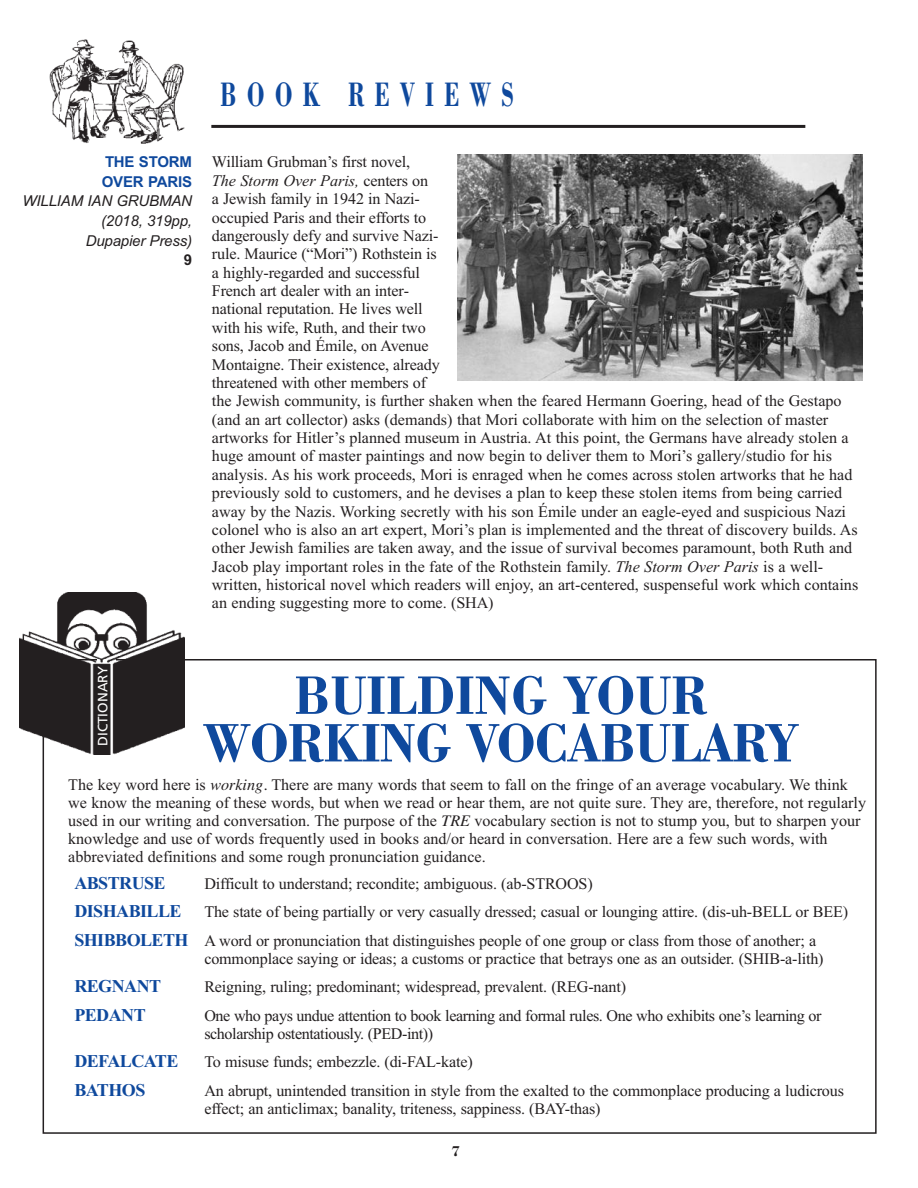
<style>
.page{position:relative;width:918px;height:1188px;background:#fff}
.page>*{position:absolute;margin:0;border:0;box-sizing:border-box;transform-origin:0 0}
.t1{font:700 57.45px/47.5px "Bodoni BT";letter-spacing:-.03em;color:#0f499d;text-align:center;scale:.9 1}
.t2{font:700 36px "Bodoni BT";letter-spacing:.425em;color:#0f499d;scale:.65 1}
.t3{font:700 18px "Times New Roman";letter-spacing:-.03em;color:#0f499d}
.t4{font:16.2px/18.3px "Times New Roman";color:#231f20}
.t5{font:16.2px/18px "Times New Roman";letter-spacing:-.025em;color:#231f20}
.t6{font:italic 15px/19.6px "Arial";letter-spacing:-.01em;color:#231f20;text-align:right}
.t7{font:700 15px/19.6px "Arial";letter-spacing:-.01em;color:#0f499d}
.t8{font:700 15px "Bodoni BT";color:#231f20}
.t9{font:700 15px "Arial";color:#231f20}
.t10{font:13.5px "Frutiger";color:#fff}
.s1{font-style:italic}
.s2{font-family:"Times";font-style:italic}
.s3{font-weight:700;font-size:18px;color:#0f499d}
</style>
<div class="page">
<img style="left:19px;top:592px;width:166px;height:162px">
<img style="left:458px;top:155px;width:405px;height:226px">
<img style="left:49px;top:39px;width:136px;height:105px">
<hr style="left:211px;top:125px;width:594px;height:3px;background:#231f20">
<h2 class="t2" style="left:220px;top:83px;width:453px">BOOK REVIEWS</h2>
<p class="t7" style="left:102px;top:152px;width:92px">THE STORM<br>OVER PARIS</p>
<p class="t6" style="left:23px;top:191px;width:171px">WILLIAM IAN GRUBMAN (2018, 319pp,<br>Dupapier Press)</p>
<p class="t9" style="left:184px;top:251px;width:10px">9</p>
<p class="t4" style="left:212px;top:153px;width:648px">William Grubman’s first novel,<br><span class="s1">The Storm Over Paris,</span> centers on<br>a Jewish family in 1942 in Nazi-<br>occupied Paris and their efforts to<br>dangerously defy and survive Nazi-<br>rule. Maurice (“Mori”) Rothstein is<br>a highly-regarded and successful<br>French art dealer with an inter-<br>national reputation. He lives well<br>with his wife, Ruth, and their two<br>sons, Jacob and Émile, on Avenue<br>Montaigne. Their existence, already<br>threatened with other members of<br>the Jewish community, is further shaken when the feared Hermann Goering, head of the Gestapo (and an art collector) asks (demands) that Mori collaborate with him on the selection of master artworks for Hitler’s planned museum in Austria. At this point, the Germans have already stolen a huge amount of master paintings and now begin to deliver them to Mori’s gallery/studio for his analysis. As his work proceeds, Mori is enraged when he comes across stolen artworks that he had previously sold to customers, and he devises a plan to keep these stolen items from being carried away by the Nazis. Working secretly with his son Émile under an eagle-eyed and suspicious Nazi colonel who is also an art expert, Mori’s plan is implemented and the threat of discovery builds. As other Jewish families are taken away, and the issue of survival becomes paramount, both Ruth and Jacob play important roles in the fate of the Rothstein family. <span class="s1">The Storm Over Paris</span> is a well&shy;written, historical novel which readers will enjoy, an art-centered, suspenseful work which contains an ending suggesting more to come. (SHA)</p>
<p class="t10" style="left:97px;top:746px;width:82px;rotate:-90deg">DICTIONARY</p>
<h1 class="t1" style="left:203px;top:678px;width:664px">BUILDING YOUR<br>WORKING VOCABULARY</h1>
<p class="t4" style="left:68px;top:775px;width:799px">The key word here is <span class="s2">working.</span> There are many words that seem to fall on the fringe of an average vocabulary. We think we know the meaning of these words, but when we read or hear them, are not quite sure. They are, therefore, not regularly used in our writing and conversation. The purpose of the <span class="s2">TRE</span> vocabulary section is not to stump you, but to sharpen your knowledge and use of words frequently used in books and/or heard in conversation. Here are a few such words, with abbreviated definitions and some rough pronunciation guidance.</p>
<p class="t3" style="left:74px;top:872px;width:93px">ABSTRUSE</p>
<p class="t4" style="left:204px;top:874px;width:390px">Difficult to understand; recondite; ambiguous. (ab-STROOS)</p>
<p class="t3" style="left:74px;top:901px;width:109px">DISHABILLE</p>
<p class="t4" style="left:74px;top:897px;width:775px;line-height:28.5px;text-indent:130px">The state of being partially or very casually dressed; casual or lounging attire. (dis-uh-BELL or BEE)<br><span class="s3">SHIBBOLETH</span> A word or pronunciation that distinguishes people of one group or class from those of another; a</p>
<p class="t4" style="left:204px;top:949px;width:621px">commonplace saying or ideas; a customs or practice that betrays one as an outsider. (SHIB-a-lith)</p>
<p class="t3" style="left:74px;top:976px;width:88px">REGNANT</p>
<p class="t4" style="left:204px;top:978px;width:423px">Reigning, ruling; predominant; widespread, prevalent. (REG-nant)</p>
<p class="t3" style="left:74px;top:1004px;width:73px">PEDANT</p>
<p class="t5" style="left:204px;top:1006px;width:619px">One who pays undue attention to book learning and formal rules. One who exhibits one’s learning or scholarship ostentatiously. (PED-int))</p>
<p class="t3" style="left:74px;top:1051px;width:106px">DEFALCATE</p>
<p class="t4" style="left:204px;top:1053px;width:270px">To misuse funds; embezzle. (di-FAL-kate)</p>
<p class="t3" style="left:74px;top:1079px;width:72px">BATHOS</p>
<p class="t4" style="left:204px;top:1081px;width:641px">An abrupt, unintended transition in style from the exalted to the commonplace producing a ludicrous effect; an anticlimax; banality, triteness, sappiness. (BAY-thas)</p>
<p class="t8" style="left:451px;top:1146px;width:11px">7</p>
</div>
